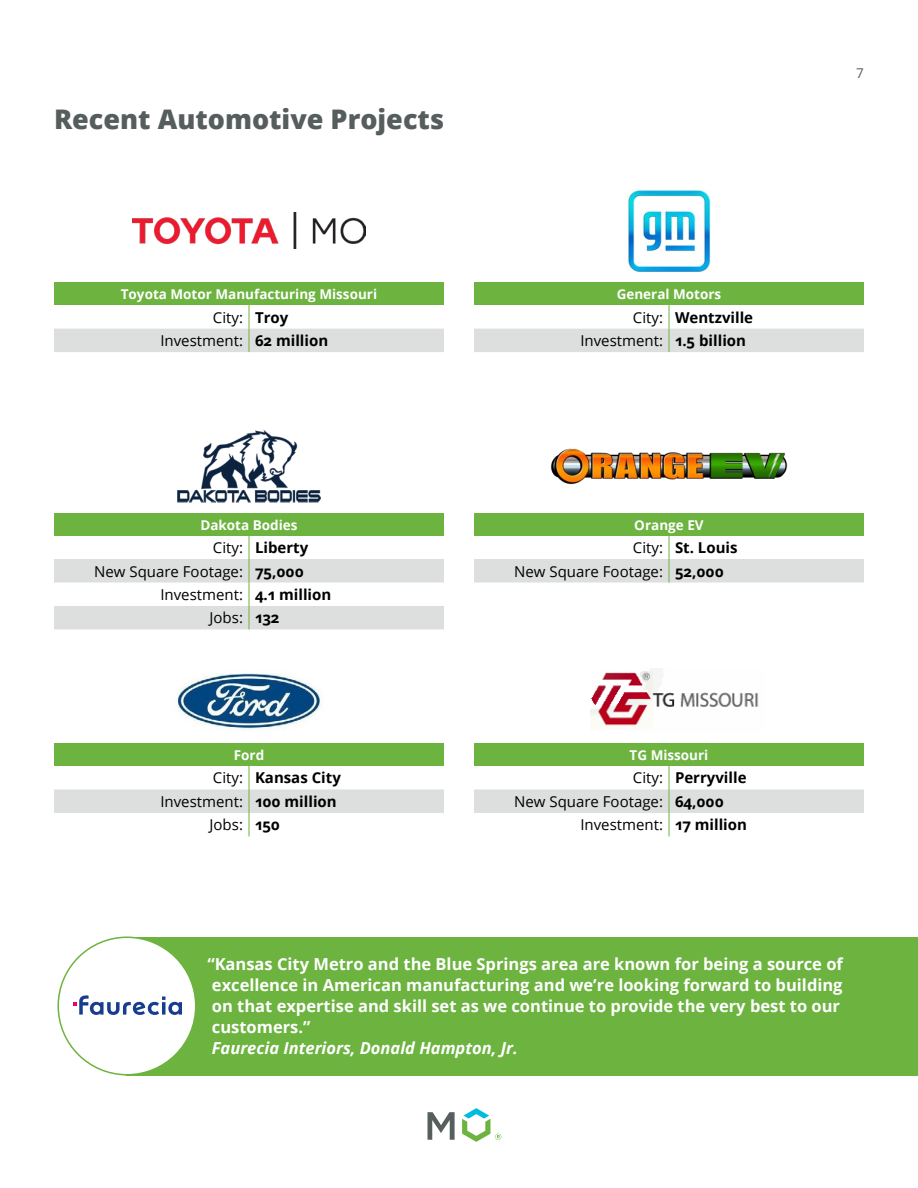
<style>
.page{position:relative;width:918px;height:1188px;background:#fff}
.page>*{position:absolute;margin:0;border:0;box-sizing:border-box;transform-origin:0 0}
.t1{font:800 27px "Open Sans";color:#565e5d}
.t2{font:700 16.5px/21px "Open Sans";color:#fff}
.t3{font:italic 700 16.5px "Open Sans";color:#fff}
.t4{font:15px/23.5px "Open Sans";color:#000}
.t5{font:700 15px/23.5px "Open Sans";color:#000}
.t6{font:700 13.5px "Open Sans";color:#fff}
.t7{font:13.5px "Open Sans";color:#565e5d}
.s1{font-weight:700}
.s2{font-weight:400}
</style>
<div class="page">
<svg style="left:428px;top:1112px;width:27px;height:28px"></svg>
<svg style="left:462px;top:1108px;width:39px;height:34px"></svg>
<div style="left:54px;top:283px;width:390px;height:22px;background:#6cb33f"></div>
<svg style="left:54px;top:305px;width:390px;height:47px"></svg>
<div style="left:54px;top:513px;width:390px;height:23px;background:#6cb33f"></div>
<svg style="left:54px;top:536px;width:390px;height:93px"></svg>
<div style="left:54px;top:744px;width:390px;height:22px;background:#6cb33f"></div>
<svg style="left:54px;top:766px;width:390px;height:70px"></svg>
<div style="left:474px;top:283px;width:390px;height:22px;background:#6cb33f"></div>
<svg style="left:474px;top:305px;width:390px;height:47px"></svg>
<div style="left:474px;top:513px;width:390px;height:23px;background:#6cb33f"></div>
<svg style="left:474px;top:536px;width:390px;height:47px"></svg>
<div style="left:474px;top:744px;width:390px;height:22px;background:#6cb33f"></div>
<svg style="left:474px;top:766px;width:390px;height:70px"></svg>
<img style="left:132px;top:213px;width:234px;height:36px">
<img style="left:177px;top:429px;width:144px;height:74px">
<img style="left:177px;top:673px;width:145px;height:56px">
<img style="left:628px;top:189px;width:83px;height:83px">
<img style="left:550px;top:448px;width:238px;height:37px">
<img style="left:591px;top:668px;width:168px;height:61px">
<div style="left:127px;top:937px;width:791px;height:139px;background:#6cb33f"></div>
<div style="left:58px;top:937px;width:138px;height:138px;background:#fff;border-radius:50%"></div>
<svg style="left:74px;top:995px;width:108px;height:20px"></svg>
<h1 class="t1" style="left:54px;top:98px;width:392px">Recent Automotive Projects</h1>
<p class="t6" style="left:121px;top:285px;width:258px">Toyota Motor Manufacturing Missouri</p>
<p class="t4" style="left:160px;top:305px;width:169px;text-indent:53px">City: <span class="s1">Troy<br></span>Investment: <span class="s1">62 million</span></p>
<p class="t6" style="left:617px;top:285px;width:106px">General Motors</p>
<p class="t5" style="left:580px;top:305px;width:174px;text-indent:53px"><span class="s2">City:</span> Wentzville<br><span class="s2">Investment:</span> 1.5 billion</p>
<p class="t7" style="left:856px;top:64px;width:9px">7</p>
<p class="t6" style="left:200px;top:515px;width:99px">Dakota Bodies</p>
<p class="t5" style="left:213px;top:535px;width:97px"><span class="s2">City:</span> Liberty</p>
<p class="t4" style="left:94px;top:559px;width:211px">New Square Footage: <span class="s1">75,000</span></p>
<p class="t4" style="left:160px;top:582px;width:172px">Investment: <span class="s1">4.1 million</span></p>
<p class="t4" style="left:210px;top:606px;width:71px">Jobs: <span class="s1">132</span></p>
<p class="t6" style="left:234px;top:746px;width:32px">Ford</p>
<p class="t5" style="left:213px;top:766px;width:130px"><span class="s2">City:</span> Kansas City</p>
<p class="t4" style="left:160px;top:789px;width:178px">Investment: <span class="s1">100 million</span></p>
<p class="t4" style="left:210px;top:813px;width:72px">Jobs: <span class="s1">150</span></p>
<p class="t6" style="left:634px;top:515px;width:71px">Orange EV</p>
<p class="t4" style="left:514px;top:536px;width:225px;text-indent:119px">City: <span class="s1">St. Louis<br></span>New Square Footage: <span class="s1">52,000</span></p>
<p class="t6" style="left:630px;top:746px;width:80px">TG Missouri</p>
<p class="t5" style="left:633px;top:766px;width:115px"><span class="s2">City:</span> Perryville</p>
<p class="t4" style="left:514px;top:789px;width:211px">New Square Footage: <span class="s1">64,000</span></p>
<p class="t4" style="left:580px;top:813px;width:168px">Investment: <span class="s1">17 million</span></p>
<p class="t2" style="left:207px;top:953px;width:637px">“Kansas City Metro and the Blue Springs area are known for being a source of excellence in American manufacturing and we’re looking forward to building on that expertise and skill set as we continue to provide the very best to our customers.”</p>
<p class="t3" style="left:212px;top:1037px;width:308px">Faurecia Interiors, Donald Hampton, Jr.</p>
</div>
